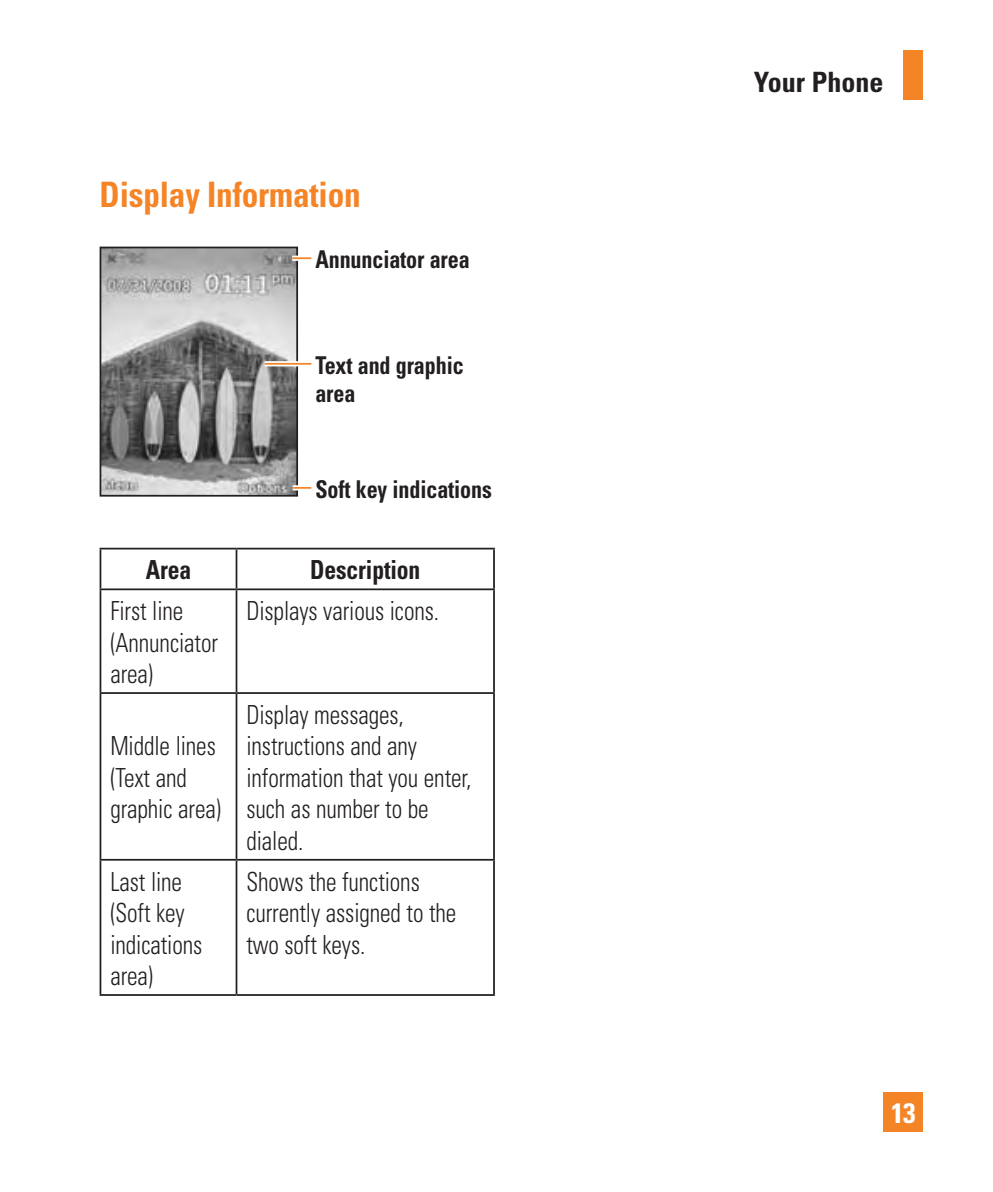
<style>
.page{position:relative;width:993px;height:1192px;background:#fff}
.page>*{position:absolute;margin:0;border:0;box-sizing:border-box;transform-origin:0 0}
.Title_01__color__TOC{font:700 condensed 35px "Univers";letter-spacing:-.005em;color:#f58427;scale:.95 1}
.t1{font:700 condensed 28px "Univers";color:#231f20}
.t2{font:700 condensed 28px "Univers";color:#fff}
.main{font:300 condensed 26.25px/31.5px "Univers";letter-spacing:-.005em;color:#231f20;scale:.9 1}
.main-2{font:700 condensed 26.25px "Univers";letter-spacing:-.005em;color:#231f20;scale:.9 1}
.t3{font:700 condensed 24.5px/28px "Univers";letter-spacing:-.005em;color:#231f20;scale:.9 1}
</style>
<div class="page">
<div style="left:903px;top:50px;width:20px;height:50px;background:#f58427"></div>
<div style="left:883px;top:1092px;width:40px;height:39px;background:#f58427"></div>
<img style="left:103px;top:249px;width:192px;height:244px">
<div style="left:100px;top:246px;width:198px;height:250px;border:2px solid #231f20"></div>
<div style="left:292px;top:255px;width:19px;height:6px;background:#fef9f4"></div>
<svg style="left:292px;top:257px;width:19px;height:2px"></svg>
<svg style="left:265px;top:361px;width:46px;height:5px"></svg>
<hr style="left:265px;top:363px;width:46px;height:1px;background:#f58427">
<svg style="left:293px;top:485px;width:18px;height:5px"></svg>
<svg style="left:293px;top:487px;width:18px;height:1px"></svg>
<hr style="left:100px;top:547px;width:136px;height:2px;background:#231f20">
<hr style="left:100px;top:549px;width:1px;height:39px;background:#231f20">
<hr style="left:236px;top:547px;width:259px;height:2px;background:#231f20">
<hr style="left:236px;top:549px;width:1px;height:39px;background:#231f20">
<hr style="left:493px;top:549px;width:2px;height:39px;background:#231f20">
<hr style="left:100px;top:588px;width:136px;height:2px;background:#231f20">
<hr style="left:100px;top:590px;width:1px;height:102px;background:#231f20">
<hr style="left:236px;top:588px;width:259px;height:2px;background:#231f20">
<hr style="left:236px;top:590px;width:1px;height:102px;background:#231f20">
<hr style="left:493px;top:590px;width:2px;height:102px;background:#231f20">
<hr style="left:100px;top:692px;width:136px;height:2px;background:#231f20">
<hr style="left:100px;top:694px;width:1px;height:164px;background:#231f20">
<hr style="left:236px;top:692px;width:259px;height:2px;background:#231f20">
<hr style="left:236px;top:694px;width:1px;height:164px;background:#231f20">
<hr style="left:493px;top:694px;width:2px;height:164px;background:#231f20">
<hr style="left:100px;top:858px;width:136px;height:2px;background:#231f20">
<hr style="left:100px;top:860px;width:1px;height:134px;background:#231f20">
<hr style="left:236px;top:858px;width:259px;height:2px;background:#231f20">
<hr style="left:236px;top:860px;width:1px;height:134px;background:#231f20">
<hr style="left:493px;top:860px;width:2px;height:134px;background:#231f20">
<hr style="left:100px;top:994px;width:136px;height:1px;background:#231f20">
<hr style="left:236px;top:994px;width:259px;height:1px;background:#231f20">
<p class="Title_01__color__TOC" style="left:100px;top:173px;width:276px">Display Information</p>
<p class="t3" style="left:315px;top:245px;width:173px">Annunciator area</p>
<p class="t3" style="left:315px;top:351px;width:166px">Text and graphic area</p>
<p class="t3" style="left:315px;top:475px;width:198px">Soft key indications</p>
<p class="main-2" style="left:146px;top:554px;width:52px">Area</p>
<p class="main-2" style="left:310px;top:554px;width:124px">Description</p>
<p class="main" style="left:110px;top:595px;width:121px">First line (Annunciator area)</p>
<p class="main" style="left:246px;top:595px;width:216px">Displays various icons.</p>
<p class="main" style="left:110px;top:730px;width:124px">Middle lines (Text and graphic area)</p>
<p class="main" style="left:246px;top:698px;width:252px">Display messages, instructions and any information that you enter, such as number to be dialed.</p>
<p class="main" style="left:110px;top:865px;width:104px">Last line (Soft key indications area)</p>
<p class="main" style="left:246px;top:865px;width:235px">Shows the functions currently assigned to the two soft keys.</p>
<p class="t1" style="left:754px;top:65px;width:131px">Your Phone</p>
<p class="t2" style="left:891px;top:1096px;width:26px">13</p>
</div>
